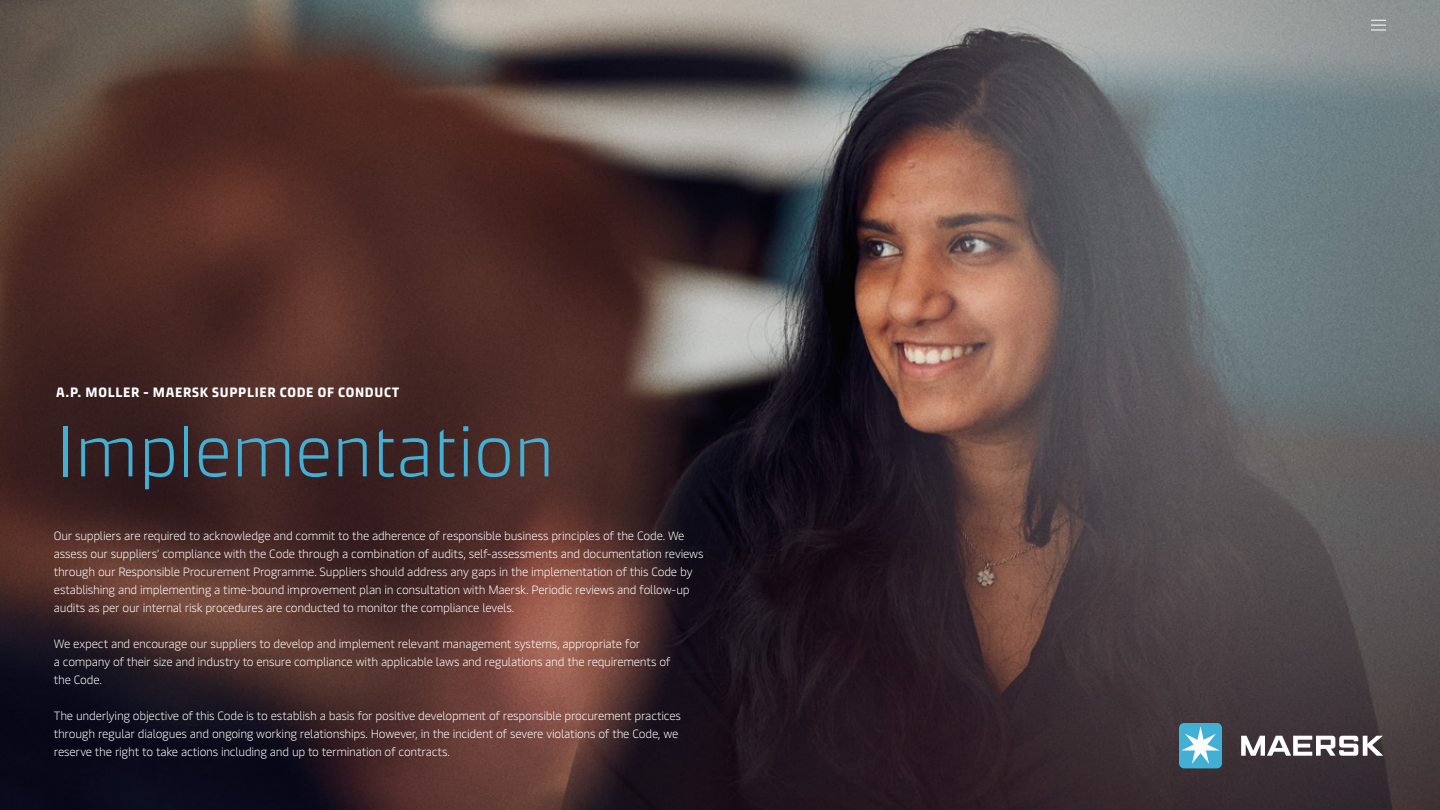
<style>
.page{position:relative;width:1440px;height:810px;background:#fff}
.page>*{position:absolute;margin:0;border:0;box-sizing:border-box;transform-origin:0 0}
.Maersk_Headline_Extr{font:300 72px "Maersk Headline";color:#42b0d5}
.Maersk_Tagline_-_Upp{font:700 13.5px "Maersk Headline";letter-spacing:.05em;color:#fff}
.Maersk_Body_Copy{font:300 12px/18px "Maersk Text";letter-spacing:-.02em;color:#fff}
</style>
<div class="page">
<img style="left:0;top:0;width:1440px;height:810px">
<svg style="left:1241px;top:736px;width:142px;height:20px"></svg>
<div style="left:1179px;top:723px;width:43px;height:45px;background:#42b0d5;border-radius:5px"></div>
<svg style="left:1181px;top:726px;width:39px;height:38px"></svg>
<svg style="left:1371px;top:20px;width:15px;height:11px"></svg>
<p class="Maersk_Tagline_-_Upp" style="left:56px;top:381px;width:345px">A.P. MOLLER - MAERSK SUPPLIER CODE OF CONDUCT</p>
<p class="Maersk_Headline_Extr" style="left:56px;top:395px;width:500px">Implementation</p>
<p class="Maersk_Body_Copy" style="left:54px;top:525px;width:651px">Our suppliers are required to acknowledge and commit to the adherence of responsible business principles of the Code. We assess our suppliers’ compliance with the Code through a combination of audits, self-assessments and documentation reviews through our Responsible Procurement Programme. Suppliers should address any gaps in the implementation of this Code by establishing and implementing a time-bound improvement plan in consultation with Maersk. Periodic reviews and follow-up audits as per our internal risk procedures are conducted to monitor the compliance levels.</p>
<p class="Maersk_Body_Copy" style="left:54px;top:633px;width:588px">We expect and encourage our suppliers to develop and implement relevant management systems, appropriate for</p>
<p class="Maersk_Body_Copy" style="left:54px;top:651px;width:618px">a company of their size and industry to ensure compliance with applicable laws and regulations and the requirements of</p>
<p class="Maersk_Body_Copy" style="left:54px;top:669px;width:50px">the Code.</p>
<p class="Maersk_Body_Copy" style="left:54px;top:705px;width:629px">The underlying objective of this Code is to establish a basis for positive development of responsible procurement practices through regular dialogues and ongoing working relationships. However, in the incident of severe violations of the Code, we reserve the right to take actions including and up to termination of contracts.</p>
</div>
